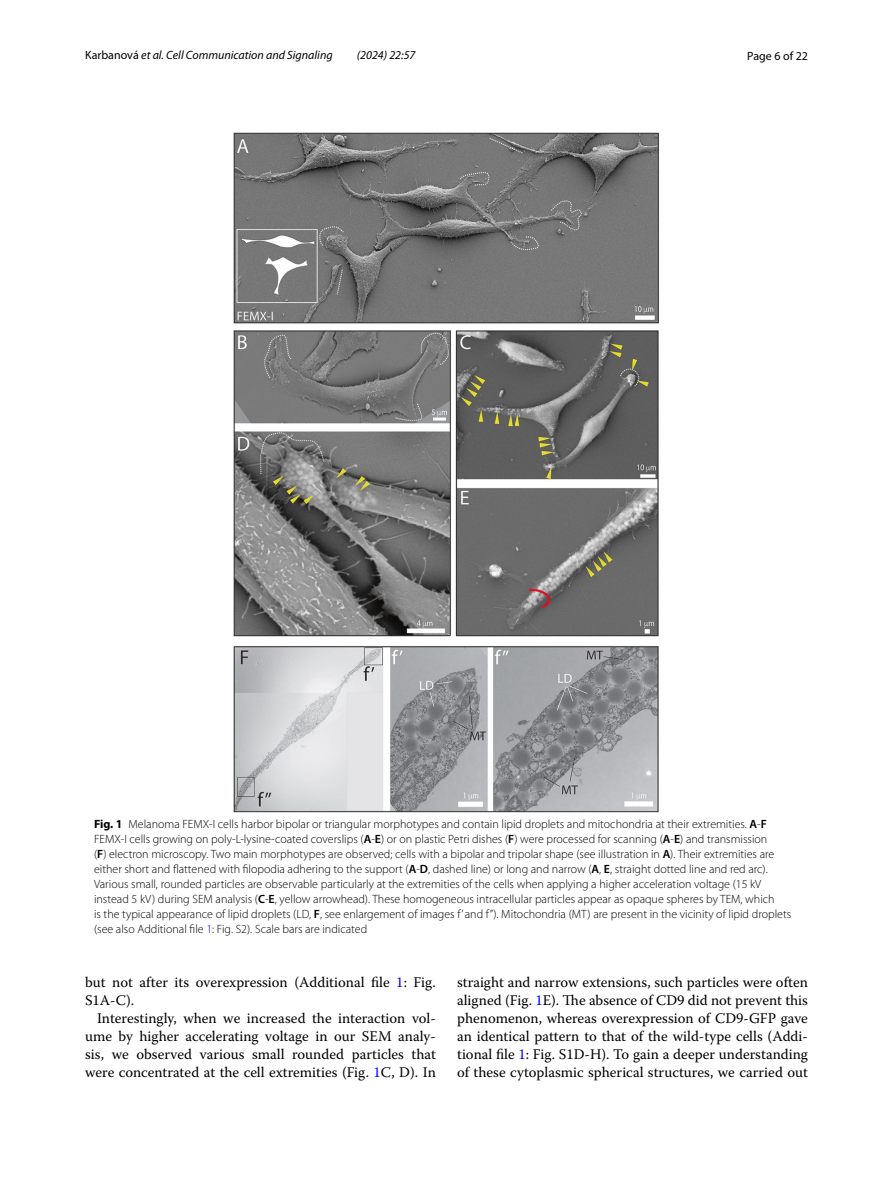
<style>
.page{position:relative;width:893px;height:1187px;background:#fff}
.page>*{position:absolute;margin:0;border:0;box-sizing:border-box;transform-origin:0 0}
.t1{font:14.7px/18px "Warnock Pro";color:#000;text-align:justify}
.t2{font:300 12px/15px "Myriad Pro";color:#000}
.t3{font:italic 12px "Myriad Pro";color:#000}
.t4{font:12px "Myriad Pro";color:#000}
.s1{font-style:normal}
.s2{font-weight:700}
.s3{font-weight:600}
.s4{color:#00f}
</style>
<div class="page">
<img style="left:234px;top:133px;width:425px;height:679px">
<p class="t3" style="left:85px;top:48px;width:249px"><span class="s1">Karbanová</span> et al. Cell Communication and Signaling</p>
<p class="t3" style="left:357px;top:48px;width:60px">(2024) 22:57</p>
<p class="t4" style="left:747px;top:48px;width:62px">Page 6 of 22</p>
<p class="t2" style="left:94px;top:816px;width:699px"><span class="s2">Fig. 1</span> Melanoma FEMX-I cells harbor bipolar or triangular morphotypes and contain lipid droplets and mitochondria at their extremities. <span class="s3">A</span>-<span class="s3">F </span>FEMX-I cells growing on poly-L-lysine-coated coverslips (<span class="s3">A</span>-<span class="s3">E</span>) or on plastic Petri dishes (<span class="s3">F</span>) were processed for scanning (<span class="s3">A</span>-<span class="s3">E</span>) and transmission<br>(<span class="s3">F</span>) electron microscopy. Two main morphotypes are observed; cells with a bipolar and tripolar shape (see illustration in <span class="s3">A</span>). Their extremities are either short and flattened with filopodia adhering to the support (<span class="s3">A</span>-<span class="s3">D</span>, dashed line) or long and narrow (<span class="s3">A</span>, <span class="s3">E</span>, straight dotted line and red arc).<br>Various small, rounded particles are observable particularly at the extremities of the cells when applying a higher acceleration voltage (15 kV instead 5 kV) during SEM analysis (<span class="s3">C</span>-<span class="s3">E</span>, yellow arrowhead). These homogeneous intracellular particles appear as opaque spheres by TEM, which<br>is the typical appearance of lipid droplets (LD, <span class="s3">F</span>, see enlargement of images f’ and f’’). Mitochondria (MT) are present in the vicinity of lipid droplets (see also Additional file <span class="s4">1</span>: Fig. S2). Scale bars are indicated</p>
<p class="t1" style="left:85px;top:972px;width:352px">but not after its overexpression (Additional file <span class="s4">1</span>: Fig.<br>S1A-C).</p>
<p class="t1" style="left:85px;top:1008px;width:352px;text-indent:12px">Interestingly, when we increased the interaction vol&shy;ume by higher accelerating voltage in our SEM analy&shy;sis, we observed various small rounded particles that were concentrated at the cell extremities (Fig. <span class="s4">1</span>C, D). In</p>
<p class="t1" style="left:457px;top:972px;width:352px">straight and narrow extensions, such particles were often aligned (Fig. <span class="s4">1</span>E). The absence of CD9 did not prevent this phenomenon, whereas overexpression of CD9-GFP gave an identical pattern to that of the wild-type cells (Addi&shy;tional file <span class="s4">1</span>: Fig. S1D-H). To gain a deeper understanding of these cytoplasmic spherical structures, we carried out</p>
</div>
